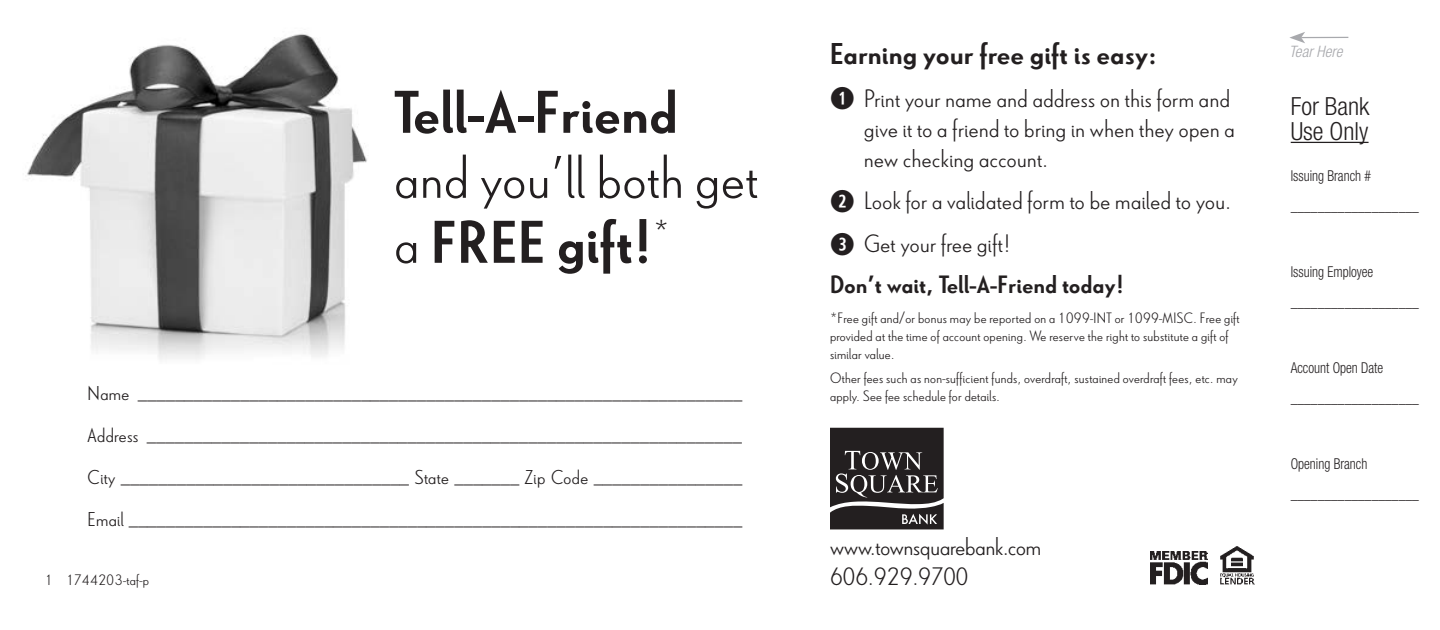
<style>
.page{position:relative;width:1440px;height:630px;background:#fff}
.page>*{position:absolute;margin:0;border:0;box-sizing:border-box;transform-origin:0 0}
.t1{font:700 60px/65px "Le Havre";letter-spacing:.02em;color:#231f20}
.t2{font:700 30px "Le Havre";letter-spacing:.02em;color:#231f20}
.t3{font:300 25px/30px "Le Havre";letter-spacing:.02em;color:#231f20}
.t4{font:300 25px "Le Havre";color:#231f20}
.t5{font:700 25px "Le Havre";letter-spacing:.02em;color:#231f20}
.t6{font:300 condensed 25px/25px "Helvetica Neue";color:#231f20}
.Text{font:300 20px "Le Havre";letter-spacing:.02em;color:#231f20}
.t7{font:italic 300 condensed 15.75px "Helvetica Neue";color:#a8a9ad}
.t8{font:300 15px/18px "Le Havre";letter-spacing:.02em;color:#231f20}
.t9{font:300 condensed 15px "Helvetica Neue";color:#231f20;scale:.9 1}
.s1{font-weight:300}
.s2{font-family:"Combi Numerals Ltd";font-weight:400;font-size:30px}
</style>
<div class="page">
<img style="left:27px;top:34px;width:340px;height:326px">
<hr style="left:1291px;top:142px;width:78px;height:1px;background:#231f20">
<img style="left:1220px;top:546px;width:35px;height:39px">
<hr style="left:1301px;top:37px;width:47px;height:1px;background:#a8a9ad">
<svg style="left:1289px;top:32px;width:16px;height:11px"></svg>
<img style="left:1151px;top:551px;width:57px;height:34px">
<svg style="left:830px;top:428px;width:114px;height:101px;background:#3f3c3d"></svg>
<p class="t1" style="left:395px;top:80px;width:365px">Tell-A-Friend <span class="s1">and you’ll both get a</span> FREE gift!<sup>*</sup></p>
<p class="Text" style="left:88px;top:379px;width:656px">Name _________________________________________________________________</p>
<p class="Text" style="left:88px;top:421px;width:656px">Address ________________________________________________________________</p>
<p class="Text" style="left:88px;top:463px;width:656px">City _______________________________ State _______ Zip Code ________________</p>
<p class="Text" style="left:88px;top:504px;width:656px">Email __________________________________________________________________</p>
<p class="t8" style="left:45px;top:571px;width:106px">1 1744203-taf-p</p>
<p class="t2" style="left:830px;top:34px;width:328px">Earning your free gift is easy:</p>
<p class="t3" style="left:864px;top:83px;width:372px;text-indent:-34px"><span class="s2">➊</span> Print your name and address on this form and give it to a friend to bring in when they open a new checking account.</p>
<p class="t3" style="left:830px;top:186px;width:402px"><span class="s2">➋</span> Look for a validated form to be mailed to you.</p>
<p class="t3" style="left:830px;top:228px;width:182px"><span class="s2">➌</span> Get your free gift!</p>
<p class="t5" style="left:830px;top:268px;width:296px">Don’t wait, Tell-A-Friend today!</p>
<p class="t8" style="left:830px;top:308px;width:411px">*Free gift and/or bonus may be reported on a 1099-INT or 1099-MISC. Free gift provided at the time of account opening. We reserve the right to substitute a gift of similar value.</p>
<p class="t8" style="left:830px;top:369px;width:409px">Other fees such as non-sufficient funds, overdraft, sustained overdraft fees, etc. may apply. See fee schedule for details.</p>
<p class="t4" style="left:830px;top:529px;width:213px">www.townsquarebank.com</p>
<p class="t4" style="left:830px;top:559px;width:140px">606.929.9700</p>
<p class="t7" style="left:1289px;top:42px;width:55px">Tear Here</p>
<p class="t6" style="left:1291px;top:93px;width:80px">For Bank<br>Use Only</p>
<p class="t9" style="left:1291px;top:167px;width:91px">Issuing Branch #</p>
<p class="t9" style="left:1291px;top:197px;width:144px">___________________</p>
<p class="t9" style="left:1291px;top:263px;width:93px">Issuing Employee</p>
<p class="t9" style="left:1291px;top:293px;width:144px">___________________</p>
<p class="t9" style="left:1291px;top:359px;width:104px">Account Open Date</p>
<p class="t9" style="left:1291px;top:389px;width:144px">___________________</p>
<p class="t9" style="left:1291px;top:455px;width:87px">Opening Branch</p>
<p class="t9" style="left:1291px;top:485px;width:144px">___________________</p>
</div>
